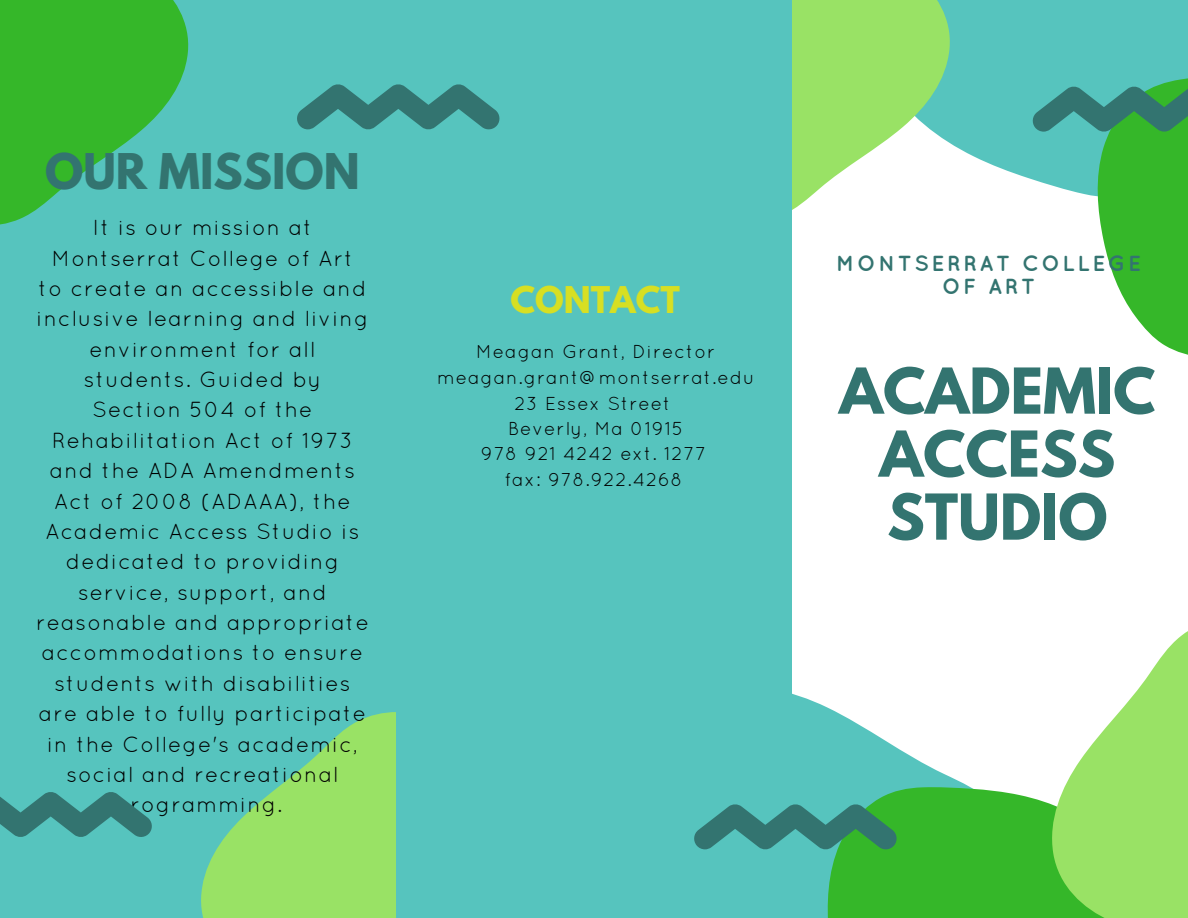
<style>
.page{position:relative;width:1188px;height:918px;background:#fff}
.page>*{position:absolute;margin:0;border:0;box-sizing:border-box;transform-origin:0 0}
.t1{font:700 55.95px/63px "League Spartan";color:#337470;text-align:center}
.t2{font:700 43.65px "League Spartan";color:#337470}
.t3{font:700 32.7px "League Spartan";color:#d7df23}
.t4{font:21.75px/30.3px "Quicksand";letter-spacing:.05em;color:#000;text-align:center}
.t5{font:700 21.75px/23.7px "Quicksand";letter-spacing:.12em;color:#337470;text-align:center}
.t6{font:18.75px/25.7px "Quicksand";letter-spacing:.05em;color:#000;text-align:center}
</style>
<div class="page">
<div style="left:982px;top:0;width:206px;height:180px;background:#56c4be"></div>
<svg style="left:792px;top:0;width:190px;height:210px;fill:#99e265"></svg>
<svg style="left:792px;top:693px;width:42px;height:18px"></svg>
<svg style="left:792px;top:711px;width:240px;height:207px"></svg>
<svg style="left:1032px;top:631px;width:156px;height:287px;fill:#99e265"></svg>
<div style="left:0;top:0;width:397px;height:918px;background:#56c4be"></div>
<svg style="left:201px;top:712px;width:195px;height:206px;fill:#99e265"></svg>
<div style="left:396px;top:0;width:396px;height:918px;background:#56c4be"></div>
<svg style="left:1034px;top:1px;width:154px;height:354px"></svg>
<svg style="left:0;top:0;width:189px;height:225px;fill:#35b729"></svg>
<svg style="left:1033px;top:87px;width:155px;height:45px"></svg>
<svg style="left:694px;top:804px;width:203px;height:45px"></svg>
<svg style="left:297px;top:84px;width:203px;height:45px"></svg>
<svg style="left:0;top:792px;width:152px;height:45px"></svg>
<h2 class="t2" style="left:45px;top:150px;width:316px">OUR MISSION</h2>
<p class="t4" style="left:36px;top:212px;width:334px">It is our mission at<br>Montserrat College of Art<br>to create an accessible and inclusive learning and living environment for all students. Guided by<br>Section 504 of the<br>Rehabilitation Act of 1973 and the ADA Amendments<br>Act of 2008 (ADAAA), the<br>Academic Access Studio is dedicated to providing service, support, and reasonable and appropriate accommodations to ensure students with disabilities are able to fully participate in the College's academic, social and recreational programming.</p>
<h3 class="t3" style="left:510px;top:283px;width:171px">CONTACT</h3>
<p class="t6" style="left:437px;top:338px;width:319px">Meagan Grant, Director meagan.grant@montserrat.edu<br>23 Essex Street<br>Beverly, Ma 01915<br>978 921 4242 ext. 1277<br>fax: 978.922.4268</p>
<p class="t5" style="left:836px;top:251px;width:306px">MONTSERRAT COLLEGE<br>OF ART</p>
<h1 class="t1" style="left:839px;top:367px;width:318px">ACADEMIC<br>ACCESS<br>STUDIO</h1>
</div>
